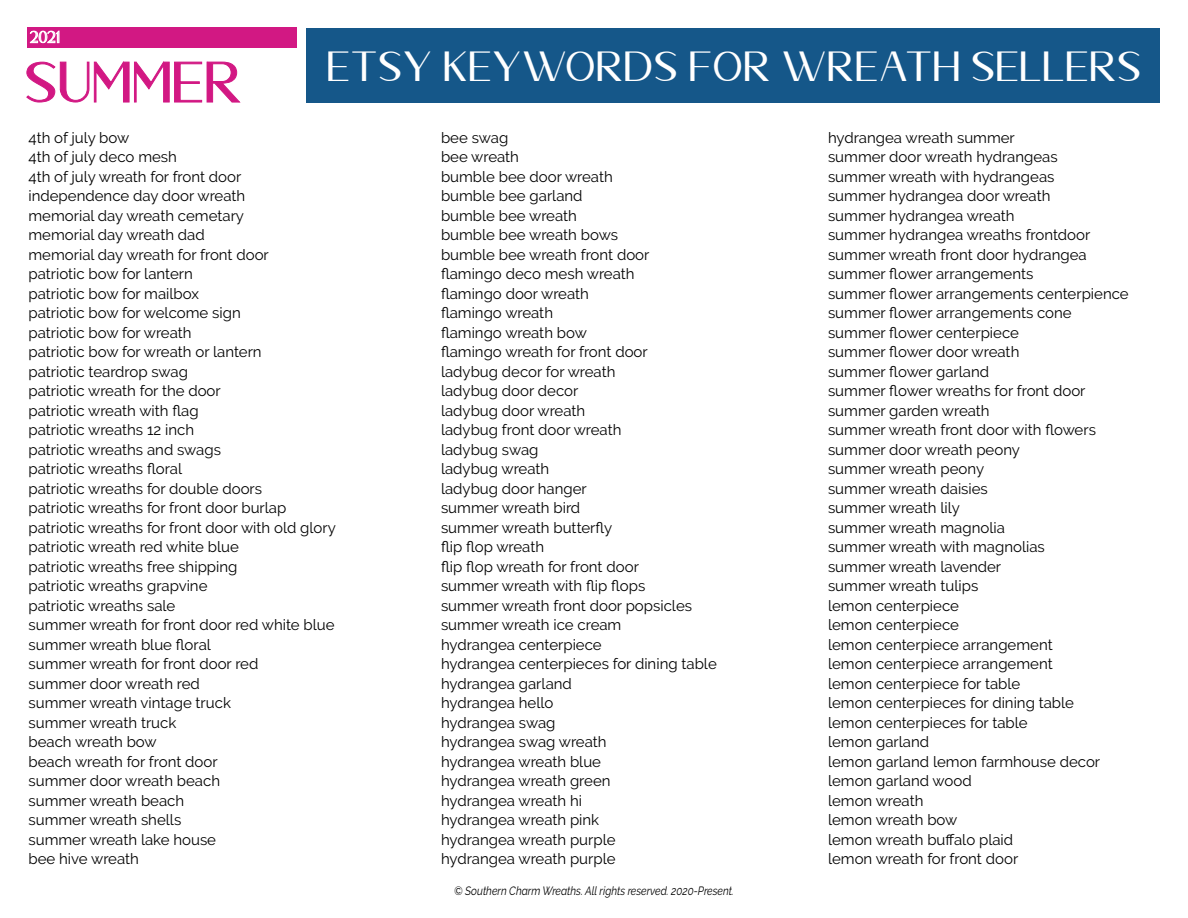
<style>
.page{position:relative;width:1188px;height:918px;background:#fff}
.page>*{position:absolute;margin:0;border:0;box-sizing:border-box;transform-origin:0 0}
.t1{font:57px "Dellmonte Sans";color:#d21883}
.t2{font:42px "Dellmonte Sans";color:#fff}
.t3{font:16.5px "Dellmonte Sans";color:#fff}
.t4{font:15px/19.5px "Raleway";color:#000}
.t5{font:italic 12px "Raleway";color:#000;scale:.85 1}
</style>
<div class="page">
<svg style="left:26px;top:61px;width:215px;height:42px"></svg>
<div style="left:27px;top:27px;width:270px;height:21px;background:#d21883"></div>
<svg style="left:30px;top:31px;width:29px;height:12px"></svg>
<div style="left:307px;top:28px;width:853px;height:75px;background:#155789"></div>
<p class="t3" style="left:30px;top:29px;width:32px">2021</p>
<h1 class="t1" style="left:27px;top:54px;width:219px">SUMMER</h1>
<h2 class="t2" style="left:329px;top:46px;width:816px">ETSY KEYWORDS FOR WREATH SELLERS</h2>
<p class="t4" style="left:28px;top:128px;width:309px">4th of july bow<br>4th of july deco mesh<br>4th of july wreath for front door independence day door wreath<br>memorial day wreath cemetary<br>memorial day wreath dad<br>memorial day wreath for front door<br>patriotic bow for lantern<br>patriotic bow for mailbox<br>patriotic bow for welcome sign<br>patriotic bow for wreath<br>patriotic bow for wreath or lantern<br>patriotic teardrop swag<br>patriotic wreath for the door<br>patriotic wreath with flag<br>patriotic wreaths 12 inch<br>patriotic wreaths and swags<br>patriotic wreaths floral<br>patriotic wreaths for double doors<br>patriotic wreaths for front door burlap patriotic wreaths for front door with old glory patriotic wreath red white blue<br>patriotic wreaths free shipping<br>patriotic wreaths grapvine<br>patriotic wreaths sale<br>summer wreath for front door red white blue summer wreath blue floral<br>summer wreath for front door red<br>summer door wreath red<br>summer wreath vintage truck<br>summer wreath truck<br>beach wreath bow<br>beach wreath for front door<br>summer door wreath beach<br>summer wreath beach<br>summer wreath shells<br>summer wreath lake house<br>bee hive wreath</p>
<p class="t4" style="left:441px;top:128px;width:277px">bee swag<br>bee wreath<br>bumble bee door wreath<br>bumble bee garland<br>bumble bee wreath<br>bumble bee wreath bows<br>bumble bee wreath front door<br>flamingo deco mesh wreath<br>flamingo door wreath<br>flamingo wreath<br>flamingo wreath bow<br>flamingo wreath for front door<br>ladybug decor for wreath<br>ladybug door decor<br>ladybug door wreath<br>ladybug front door wreath<br>ladybug swag<br>ladybug wreath<br>ladybug door hanger<br>summer wreath bird<br>summer wreath butterfly<br>flip flop wreath<br>flip flop wreath for front door<br>summer wreath with flip flops<br>summer wreath front door popsicles summer wreath ice cream<br>hydrangea centerpiece<br>hydrangea centerpieces for dining table hydrangea garland<br>hydrangea hello<br>hydrangea swag<br>hydrangea swag wreath<br>hydrangea wreath blue<br>hydrangea wreath green<br>hydrangea wreath hi<br>hydrangea wreath pink<br>hydrangea wreath purple<br>hydrangea wreath purple</p>
<p class="t4" style="left:828px;top:128px;width:302px">hydrangea wreath summer<br>summer door wreath hydrangeas<br>summer wreath with hydrangeas<br>summer hydrangea door wreath<br>summer hydrangea wreath<br>summer hydrangea wreaths frontdoor summer wreath front door hydrangea summer flower arrangements<br>summer flower arrangements centerpience summer flower arrangements cone summer flower centerpiece<br>summer flower door wreath<br>summer flower garland<br>summer flower wreaths for front door summer garden wreath<br>summer wreath front door with flowers summer door wreath peony<br>summer wreath peony<br>summer wreath daisies<br>summer wreath lily<br>summer wreath magnolia<br>summer wreath with magnolias<br>summer wreath lavender<br>summer wreath tulips<br>lemon centerpiece<br>lemon centerpiece<br>lemon centerpiece arrangement<br>lemon centerpiece arrangement<br>lemon centerpiece for table<br>lemon centerpieces for dining table<br>lemon centerpieces for table<br>lemon garland<br>lemon garland lemon farmhouse decor lemon garland wood<br>lemon wreath<br>lemon wreath bow<br>lemon wreath buffalo plaid<br>lemon wreath for front door</p>
<p class="t5" style="left:454px;top:884px;width:331px">© Southern Charm Wreaths. All rights reserved. 2020-Present.</p>
</div>
